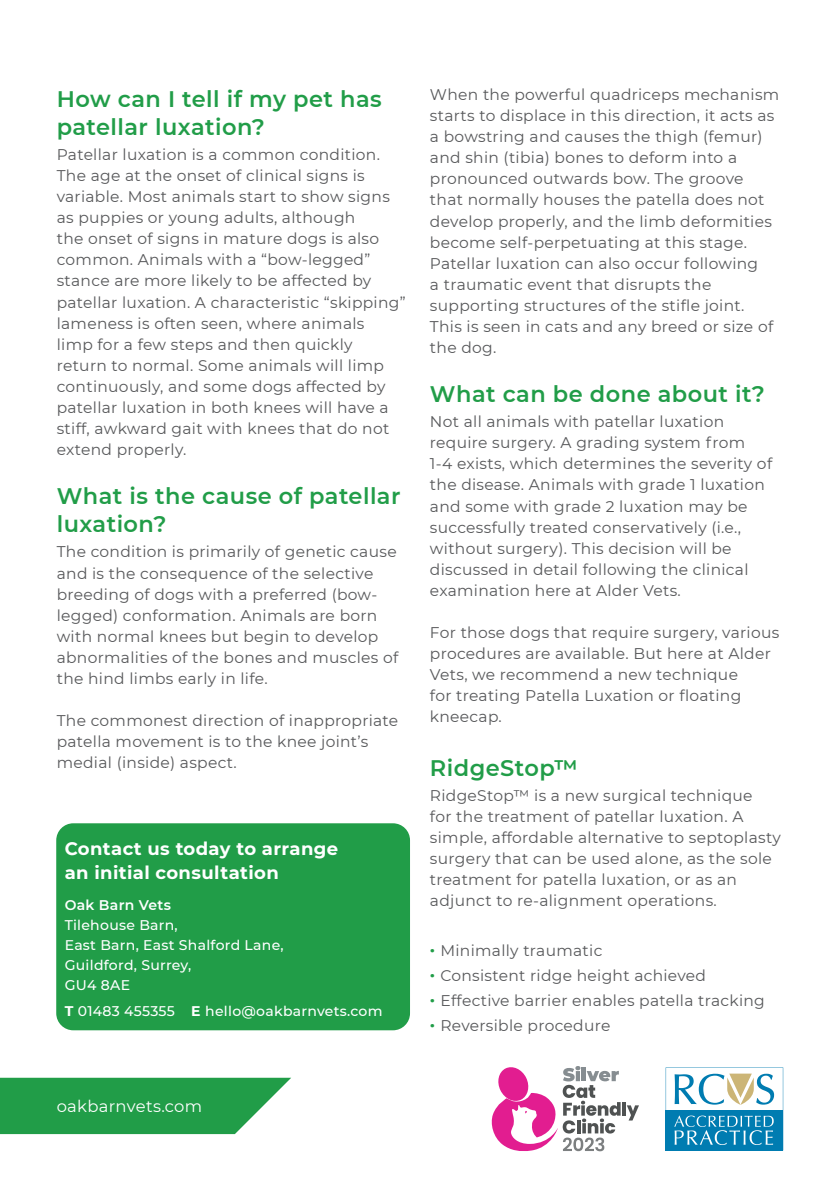
<style>
.page{position:relative;width:840px;height:1191px;background:#fff}
.page>*{position:absolute;margin:0;border:0;box-sizing:border-box;transform-origin:0 0}
.t1{font:600 22.4px/28px "Montserrat";letter-spacing:.02em;color:#219d48}
.t2{font:700 18px/24px "Montserrat";letter-spacing:.02em;color:#fff}
.t3{font:16.4px "Montserrat";letter-spacing:.02em;color:#fff}
.t4{font:15.4px/21px "Montserrat";letter-spacing:.02em;color:#57585a}
.t5{font:500 14px/20px "Montserrat";letter-spacing:.02em;color:#fff}
.t6{font:600 14px "Montserrat";letter-spacing:.02em;color:#fff}
.s1{font-weight:700}
.s2{font-weight:800;color:#219d48}
</style>
<div class="page">
<svg style="left:0;top:1077px;width:291px;height:57px;background:#38a75b"></svg>
<div style="left:56px;top:823px;width:354px;height:207px;background:#219d48;border-radius:17px"></div>
<svg style="left:491px;top:1066px;width:147px;height:86px"></svg>
<svg style="left:665px;top:1067px;width:117px;height:83px"></svg>
<p class="t1" style="left:57px;top:84px;width:326px">How can I tell if my pet has patellar luxation?</p>
<p class="t4" style="left:57px;top:143px;width:350px">Patellar luxation is a common condition.<br>The age at the onset of clinical signs is variable. Most animals start to show signs as puppies or young adults, although<br>the onset of signs in mature dogs is also common. Animals with a “bow-legged” stance are more likely to be affected by patellar luxation. A characteristic “skipping” lameness is often seen, where animals<br>limp for a few steps and then quickly return to normal. Some animals will limp continuously, and some dogs affected by patellar luxation in both knees will have a stiff, awkward gait with knees that do not extend properly.</p>
<p class="t1" style="left:57px;top:481px;width:345px">What is the cause of patellar luxation?</p>
<p class="t4" style="left:57px;top:541px;width:343px">The condition is primarily of genetic cause and is the consequence of the selective breeding of dogs with a preferred (bow&shy;legged) conformation. Animals are born with normal knees but begin to develop abnormalities of the bones and muscles of the hind limbs early in life.</p>
<p class="t4" style="left:57px;top:709px;width:343px">The commonest direction of inappropriate patella movement is to the knee joint’s medial (inside) aspect.</p>
<p class="t2" style="left:65px;top:835px;width:275px">Contact us today to arrange an initial consultation</p>
<p class="t6" style="left:65px;top:895px;width:108px">Oak Barn Vets</p>
<p class="t5" style="left:65px;top:914px;width:220px">Tilehouse Barn,<br>East Barn, East Shalford Lane,</p>
<p class="t5" style="left:65px;top:954px;width:128px">Guildford, Surrey,</p>
<p class="t5" style="left:65px;top:974px;width:67px">GU4 8AE</p>
<p class="t5" style="left:65px;top:1000px;width:319px"><span class="s1">T</span> 01483 455355 <span class="s1">E</span> hello@oakbarnvets.com</p>
<p class="t4" style="left:429px;top:83px;width:350px">When the powerful quadriceps mechanism starts to displace in this direction, it acts as a bowstring and causes the thigh (femur) and shin (tibia) bones to deform into a pronounced outwards bow. The groove that normally houses the patella does not develop properly, and the limb deformities become self-perpetuating at this stage.<br>Patellar luxation can also occur following<br>a traumatic event that disrupts the supporting structures of the stifle joint.<br>This is seen in cats and any breed or size of the dog.</p>
<p class="t1" style="left:429px;top:379px;width:336px">What can be done about it?</p>
<p class="t4" style="left:429px;top:411px;width:343px">Not all animals with patellar luxation require surgery. A grading system from<br>1-4 exists, which determines the severity of the disease. Animals with grade 1 luxation and some with grade 2 luxation may be successfully treated conservatively (i.e., without surgery). This decision will be discussed in detail following the clinical examination here at Alder Vets.</p>
<p class="t4" style="left:429px;top:621px;width:351px">For those dogs that require surgery, various procedures are available. But here at Alder Vets, we recommend a new technique<br>for treating Patella Luxation or floating kneecap.</p>
<p class="t1" style="left:429px;top:752px;width:149px">RidgeStop™</p>
<p class="t4" style="left:429px;top:784px;width:352px">RidgeStop™ is a new surgical technique<br>for the treatment of patellar luxation. A simple, affordable alternative to septoplasty surgery that can be used alone, as the sole treatment for patella luxation, or as an adjunct to re-alignment operations.</p>
<p class="t4" style="left:429px;top:939px;width:174px"><span class="s2">∙</span> Minimally traumatic</p>
<p class="t4" style="left:429px;top:964px;width:277px"><span class="s2">∙</span> Consistent ridge height achieved</p>
<p class="t4" style="left:429px;top:989px;width:336px"><span class="s2">∙</span> Effective barrier enables patella tracking</p>
<p class="t4" style="left:429px;top:1014px;width:182px"><span class="s2">∙</span> Reversible procedure</p>
<p class="t3" style="left:57px;top:1095px;width:147px">oakbarnvets.com</p>
</div>
